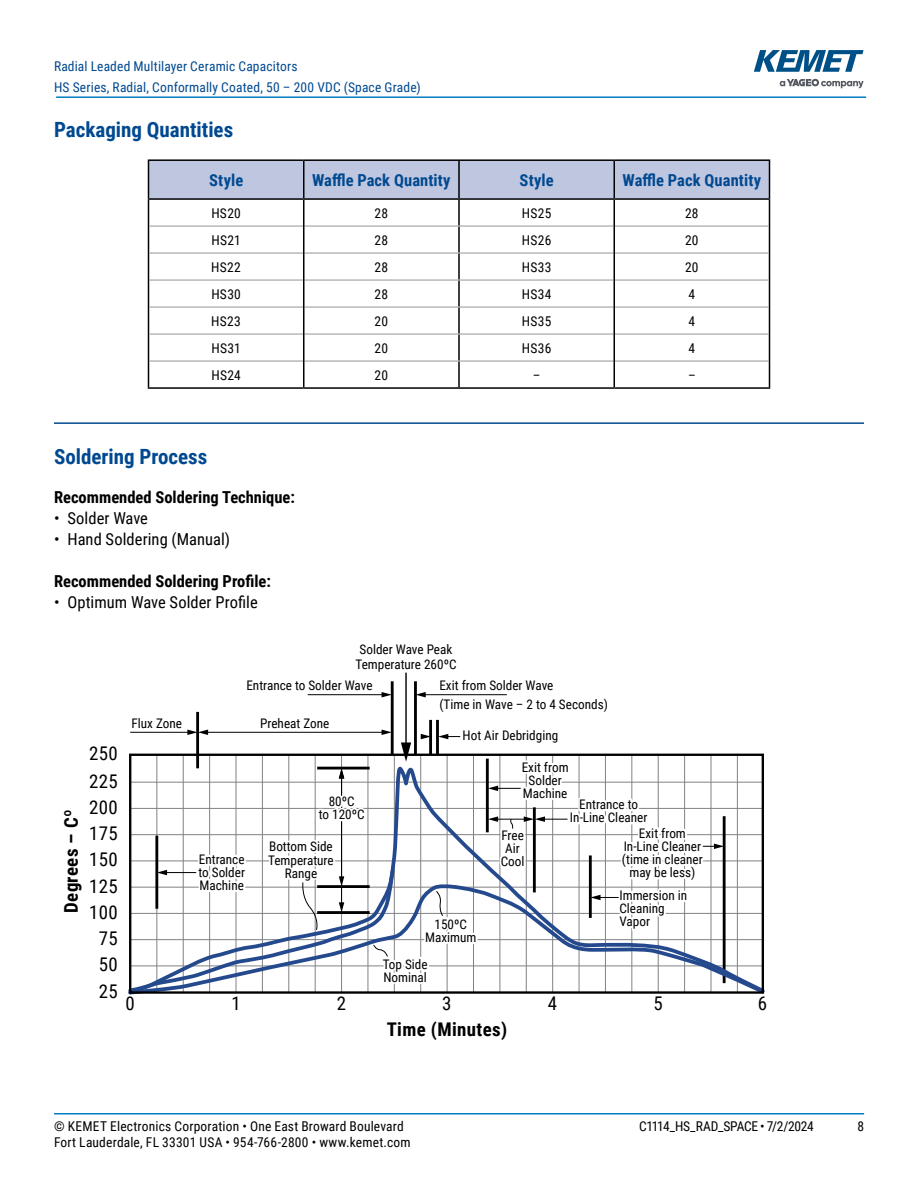
<style>
.page{position:relative;width:918px;height:1188px;background:#fff}
.page>*{position:absolute;margin:0;border:0;box-sizing:border-box;transform-origin:0 0}
.t1{font:700 21px "Roboto Condensed";color:#004990}
.t2{font:18.9px "Roboto Condensed";letter-spacing:.02em;color:#000}
.t3{font:700 18.9px "Roboto Condensed";letter-spacing:.02em;color:#000}
.t4{font:700 16.5px "Roboto Condensed";color:#000}
.t5{font:16.5px "Roboto Condensed";color:#000}
.t6{font:700 16.5px "Roboto Condensed";letter-spacing:.005em;color:#004990}
.t7{font:13.5px "Roboto Condensed";letter-spacing:.015em;color:#000}
.t8{font:13.5px/21px "Roboto Condensed";letter-spacing:.01em;color:#004990}
.t9{font:13.5px "Roboto Condensed";letter-spacing:-.025em;color:#000}
.t10{font:13.2px/13.2px "Roboto Condensed";color:#000;text-align:center}
</style>
<div class="page">
<hr style="left:54px;top:1113px;width:810px;height:2px;background:#007dc3">
<hr style="left:56px;top:96px;width:810px;height:2px;background:#007dc3">
<svg style="left:780px;top:79px;width:84px;height:9px"></svg>
<svg style="left:754px;top:50px;width:110px;height:22px"></svg>
<hr style="left:54px;top:422px;width:810px;height:2px;background:#004990">
<hr style="left:148px;top:159px;width:156px;height:2px;background:#000">
<hr style="left:304px;top:159px;width:155px;height:2px;background:#000">
<hr style="left:459px;top:159px;width:155px;height:2px;background:#000">
<hr style="left:614px;top:159px;width:156px;height:2px;background:#000">
<hr style="left:148px;top:387px;width:156px;height:2px;background:#000">
<hr style="left:304px;top:387px;width:155px;height:2px;background:#000">
<hr style="left:459px;top:387px;width:155px;height:2px;background:#000">
<hr style="left:614px;top:387px;width:156px;height:2px;background:#000">
<svg style="left:148px;top:160px;width:622px;height:227px"></svg>
<hr style="left:156px;top:755px;width:1px;height:238px;background:#808285">
<hr style="left:183px;top:755px;width:1px;height:238px;background:#808285">
<hr style="left:209px;top:755px;width:1px;height:238px;background:#808285">
<hr style="left:236px;top:755px;width:1px;height:238px;background:#808285">
<hr style="left:262px;top:755px;width:1px;height:238px;background:#808285">
<hr style="left:288px;top:755px;width:1px;height:238px;background:#808285">
<hr style="left:315px;top:755px;width:1px;height:238px;background:#808285">
<hr style="left:341px;top:755px;width:1px;height:238px;background:#808285">
<hr style="left:367px;top:755px;width:1px;height:238px;background:#808285">
<hr style="left:394px;top:755px;width:1px;height:238px;background:#808285">
<hr style="left:420px;top:755px;width:1px;height:238px;background:#808285">
<hr style="left:447px;top:755px;width:1px;height:238px;background:#808285">
<hr style="left:473px;top:755px;width:1px;height:238px;background:#808285">
<hr style="left:737px;top:755px;width:1px;height:238px;background:#808285">
<hr style="left:196px;top:712px;width:3px;height:56px;background:#000">
<hr style="left:486px;top:759px;width:3px;height:73px;background:#000">
<hr style="left:391px;top:681px;width:3px;height:74px;background:#000">
<hr style="left:405px;top:673px;width:2px;height:73px;background:#000">
<svg style="left:401px;top:743px;width:10px;height:19px"></svg>
<hr style="left:414px;top:681px;width:3px;height:74px;background:#000">
<hr style="left:429px;top:720px;width:3px;height:35px;background:#000">
<hr style="left:436px;top:720px;width:3px;height:35px;background:#000">
<hr style="left:130px;top:732px;width:59px;height:1px;background:#000">
<hr style="left:206px;top:732px;width:177px;height:1px;background:#000">
<svg style="left:382px;top:730px;width:9px;height:5px"></svg>
<svg style="left:187px;top:730px;width:21px;height:5px"></svg>
<hr style="left:308px;top:694px;width:75px;height:1px;background:#000">
<svg style="left:382px;top:692px;width:9px;height:5px"></svg>
<hr style="left:424px;top:694px;width:83px;height:1px;background:#000">
<svg style="left:416px;top:692px;width:10px;height:5px"></svg>
<svg style="left:421px;top:734px;width:9px;height:5px"></svg>
<svg style="left:438px;top:734px;width:22px;height:5px"></svg>
<svg style="left:132px;top:767px;width:633px;height:226px"></svg>
<hr style="left:341px;top:777px;width:1px;height:127px;background:#000">
<svg style="left:339px;top:768px;width:5px;height:11px"></svg>
<svg style="left:315px;top:792px;width:54px;height:33px"></svg>
<svg style="left:128px;top:837px;width:352px;height:158px"></svg>
<svg style="left:488px;top:757px;width:236px;height:181px"></svg>
<div style="left:129px;top:754px;width:635px;height:240px;border:2px solid #000"></div>
<p class="t8" style="left:54px;top:55px;width:368px">Radial Leaded Multilayer Ceramic Capacitors<br>HS Series, Radial, Conformally Coated, 50 – 200 VDC (Space Grade)</p>
<h1 class="t1" style="left:54px;top:115px;width:181px">Packaging Quantities</h1>
<p class="t6" style="left:209px;top:168px;width:36px">Style</p>
<p class="t6" style="left:312px;top:168px;width:140px">Waffle Pack Quantity</p>
<p class="t6" style="left:520px;top:168px;width:36px">Style</p>
<p class="t6" style="left:623px;top:168px;width:140px">Waffle Pack Quantity</p>
<p class="t7" style="left:211px;top:203px;width:31px">HS20</p>
<p class="t7" style="left:375px;top:203px;width:15px">28</p>
<p class="t7" style="left:522px;top:203px;width:31px">HS25</p>
<p class="t7" style="left:685px;top:203px;width:15px">28</p>
<p class="t7" style="left:211px;top:230px;width:31px">HS21</p>
<p class="t7" style="left:375px;top:230px;width:15px">28</p>
<p class="t7" style="left:522px;top:230px;width:31px">HS26</p>
<p class="t7" style="left:685px;top:230px;width:15px">20</p>
<p class="t7" style="left:211px;top:257px;width:31px">HS22</p>
<p class="t7" style="left:375px;top:257px;width:15px">28</p>
<p class="t7" style="left:522px;top:257px;width:31px">HS33</p>
<p class="t7" style="left:685px;top:257px;width:15px">20</p>
<p class="t7" style="left:211px;top:284px;width:31px">HS30</p>
<p class="t7" style="left:375px;top:284px;width:15px">28</p>
<p class="t7" style="left:522px;top:284px;width:31px">HS34</p>
<p class="t7" style="left:689px;top:284px;width:8px">4</p>
<p class="t7" style="left:211px;top:311px;width:31px">HS23</p>
<p class="t7" style="left:375px;top:311px;width:15px">20</p>
<p class="t7" style="left:522px;top:311px;width:31px">HS35</p>
<p class="t7" style="left:689px;top:311px;width:8px">4</p>
<p class="t7" style="left:211px;top:338px;width:31px">HS31</p>
<p class="t7" style="left:375px;top:338px;width:15px">20</p>
<p class="t7" style="left:522px;top:338px;width:31px">HS36</p>
<p class="t7" style="left:689px;top:338px;width:8px">4</p>
<p class="t7" style="left:211px;top:365px;width:31px">HS24</p>
<p class="t7" style="left:375px;top:365px;width:15px">20</p>
<p class="t7" style="left:533px;top:365px;width:9px">–</p>
<p class="t7" style="left:688px;top:365px;width:9px">–</p>
<h1 class="t1" style="left:54px;top:442px;width:155px">Soldering Process</h1>
<p class="t4" style="left:54px;top:486px;width:242px">Recommended Soldering Technique:</p>
<p class="t5" style="left:54px;top:507px;width:96px">• Solder Wave</p>
<p class="t5" style="left:54px;top:528px;width:178px">• Hand Soldering (Manual)</p>
<p class="t4" style="left:54px;top:570px;width:218px">Recommended Soldering Profile:</p>
<p class="t5" style="left:54px;top:591px;width:205px">• Optimum Wave Solder Profile</p>
<p class="t10" style="left:356px;top:640px;width:102px;line-height:15.9px">Solder Wave Peak<br>Temperature 260ºC</p>
<p class="t10" style="left:246px;top:678px;width:128px">Entrance to Solder Wave</p>
<p class="t10" style="left:439px;top:678px;width:116px">Exit from Solder Wave</p>
<h2 class="t3" style="left:58px;top:913px;width:105px;rotate:-90deg">Degrees – Cº</h2>
<h2 class="t2" style="left:89px;top:740px;width:30px">250</h2>
<h2 class="t2" style="left:89px;top:768px;width:30px">225</h2>
<h2 class="t2" style="left:89px;top:794px;width:30px">200</h2>
<h2 class="t2" style="left:89px;top:820px;width:30px">175</h2>
<h2 class="t2" style="left:89px;top:846px;width:30px">150</h2>
<h2 class="t2" style="left:89px;top:873px;width:30px">125</h2>
<h2 class="t2" style="left:89px;top:899px;width:30px">100</h2>
<h2 class="t2" style="left:99px;top:925px;width:21px">75</h2>
<h2 class="t2" style="left:99px;top:951px;width:21px">50</h2>
<h2 class="t2" style="left:99px;top:978px;width:21px">25</h2>
<p class="t10" style="left:132px;top:716px;width:52px">Flux Zone</p>
<p class="t10" style="left:260px;top:716px;width:71px">Preheat Zone</p>
<p class="t10" style="left:198px;top:852px;width:48px;text-align:justify">Entrance to Solder Machine</p>
<p class="t10" style="left:319px;top:794px;width:47px">80ºC<br>to 120ºC</p>
<p class="t10" style="left:268px;top:840px;width:67px">Bottom Side<br>Temperature<br>Range</p>
<p class="t10" style="left:439px;top:697px;width:170px">(Time in Wave – 2 to 4 Seconds)</p>
<p class="t10" style="left:463px;top:729px;width:97px">Hot Air Debridging</p>
<p class="t10" style="left:522px;top:760px;width:48px">Exit from<br>Solder<br>Machine</p>
<p class="t10" style="left:570px;top:797px;width:79px">Entrance to<br>In-Line Cleaner</p>
<p class="t10" style="left:622px;top:826px;width:82px">Exit from<br>In-Line Cleaner (time in cleaner may be less)</p>
<p class="t10" style="left:619px;top:888px;width:69px;text-align:left">Immersion in<br>Cleaning<br>Vapor</p>
<p class="t10" style="left:501px;top:828px;width:25px">Free<br>Air<br>Cool</p>
<p class="t10" style="left:425px;top:917px;width:53px">150ºC<br>Maximum</p>
<p class="t10" style="left:383px;top:957px;width:47px;text-align:left">Top Side<br>Nominal</p>
<h2 class="t2" style="left:126px;top:990px;width:11px">0</h2>
<h2 class="t2" style="left:231px;top:990px;width:11px">1</h2>
<h2 class="t2" style="left:337px;top:990px;width:11px">2</h2>
<h2 class="t2" style="left:442px;top:990px;width:11px">3</h2>
<h2 class="t3" style="left:387px;top:1016px;width:122px">Time (Minutes)</h2>
<h2 class="t2" style="left:548px;top:990px;width:11px">4</h2>
<h2 class="t2" style="left:653px;top:990px;width:11px">5</h2>
<h2 class="t2" style="left:758px;top:990px;width:11px">6</h2>
<p class="t7" style="left:54px;top:1116px;width:351px">© KEMET Electronics Corporation • One East Broward Boulevard</p>
<p class="t9" style="left:639px;top:1116px;width:176px">C1114_HS_RAD_SPACE • 7/2/2024</p>
<p class="t7" style="left:857px;top:1116px;width:8px">8</p>
<p class="t7" style="left:54px;top:1133px;width:358px">Fort Lauderdale, FL 33301 USA • 954-766-2800 • www.kemet.com</p>
</div>
